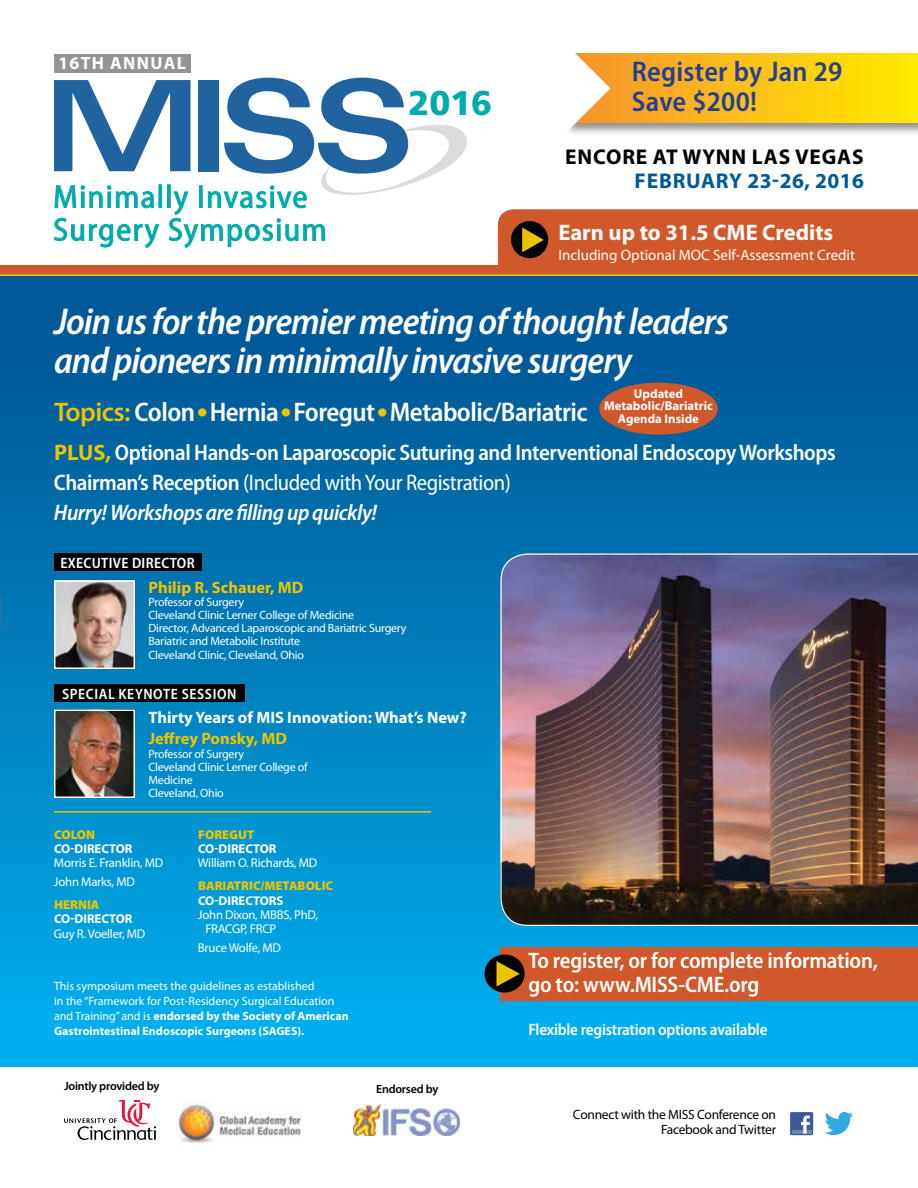
<style>
.page{position:relative;width:918px;height:1188px;background:#fff}
.page>*{position:absolute;margin:0;border:0;box-sizing:border-box;transform-origin:0 0}
.t1{font:italic 600 semi-condensed 37.5px/39px "Myriad Pro";letter-spacing:-.025em;color:#fff}
.t2{font:900 34.2px "Frutiger LT Std";color:#00abac}
.t3{font:600 semi-condensed 28.5px/30px "Myriad Pro";letter-spacing:.01em;color:#25408f}
.t4{font:600 semi-condensed 27px "Myriad Pro";letter-spacing:-.02em;color:#fff}
.t5{font:600 semi-condensed 22.5px/30px "Myriad Pro";letter-spacing:-.02em;color:#fff}
.t6{font:700 22.5px "Myriad Pro";color:#fff}
.t7{font:700 21.45px "Myriad Pro";letter-spacing:.04em;color:#000}
.t8{font:700 21.45px "Myriad Pro";letter-spacing:.02em;color:#005999}
.t9{font:700 17.85px "Myriad Pro";letter-spacing:.08em;color:#fff}
.t10{font:700 16.5px "Myriad Pro";color:#fff}
.t11{font:600 semi-condensed 16.5px "Myriad Pro";letter-spacing:-.015em;color:#fff}
.t12{font:700 16.5px "Myriad Pro";color:#ecc302}
.t13{font:15px "Myriad Pro";color:#fff}
.t14{font:600 semi-condensed 15px "Myriad Pro";letter-spacing:.04em;color:#fff}
.t15{font:600 semi-condensed 15px "Myriad Pro";letter-spacing:.02em;color:#fff}
.t16{font:13.5px/15px "Myriad Pro";letter-spacing:-.02em;color:#000;text-align:right}
.t17{font:12.75px/18.8px "Myriad Pro";letter-spacing:-.02em;color:#fff}
.t18{font:700 12.75px/12.8px "Myriad Pro";color:#fff;text-align:center}
.t19{font:900 12.75px "Myriad Pro";color:#ecc302}
.t20{font:12px/13.2px "Myriad Pro";letter-spacing:-.02em;color:#fff}
.t21{font:12px/15px "Myriad Pro";color:#fff}
.t22{font:600 12px "Myriad Pro";letter-spacing:-.02em;color:#000}
.s1{font-stretch:normal;color:#ecc302}
.s2{font-family:"Universal Std Newswith Comm Pi";font-weight:400;font-stretch:normal;font-size:16.5px;color:#ecc302}
.s3{font-weight:700;font-stretch:normal;color:#ecc302}
.s4{font-weight:400}
.s5{font-style:italic}
.s6{font-weight:700}
</style>
<div class="page">
<div style="left:562px;top:52px;width:356px;height:85px;background:#000;opacity:.45"></div>
<svg style="left:611px;top:54px;width:307px;height:68px;background:#fcc413"></svg>
<svg style="left:562px;top:52px;width:49px;height:85px"></svg>
<div style="left:498px;top:209px;width:420px;height:57px;background:#d1582a"></div>
<div style="left:0;top:270px;width:918px;height:796px;background:linear-gradient(to bottom,#00508e,#00b0ee)"></div>
<img style="left:500px;top:554px;width:418px;height:372px">
<div style="left:54px;top:554px;width:147px;height:18px;background:#000"></div>
<div style="left:54px;top:684px;width:190px;height:18px;background:#000"></div>
<img style="left:57px;top:583px;width:75px;height:83px">
<div style="left:54px;top:580px;width:81px;height:89px;border:2px solid #fff"></div>
<div style="left:0;top:266px;width:918px;height:10px;background:#d1582a"></div>
<svg style="left:54px;top:78px;width:413px;height:170px"></svg>
<div style="left:54px;top:54px;width:137px;height:19px;background:#939598"></div>
<div style="left:500px;top:947px;width:418px;height:54px;background:#d1582a"></div>
<div style="left:485px;top:954px;width:40px;height:39px;border:16px solid #000;border-radius:50%"></div>
<svg style="left:497px;top:961px;width:23px;height:26px"></svg>
<div style="left:790px;top:1112px;width:23px;height:23px;background:#3c5a98"></div>
<hr style="left:792px;top:1130px;width:20px;height:4px;background:#6d85b3">
<svg style="left:801px;top:1115px;width:9px;height:19px"></svg>
<svg style="left:825px;top:1112px;width:28px;height:23px"></svg>
<hr style="left:0;top:275px;width:918px;height:1px;background:#ecc302">
<svg style="left:64px;top:1100px;width:92px;height:40px"></svg>
<img style="left:177px;top:1102px;width:126px;height:42px">
<img style="left:353px;top:1104px;width:107px;height:31px">
<hr style="left:54px;top:811px;width:377px;height:2px;background:#ecc302">
<img style="left:57px;top:713px;width:75px;height:82px">
<div style="left:54px;top:710px;width:81px;height:88px;border:2px solid #fff"></div>
<div style="left:599px;top:383px;width:119px;height:52px;background:#d1582a;border-radius:50%"></div>
<h3 class="t9" style="left:59px;top:51px;width:129px">16TH ANNUAL</h3>
<h2 class="t2" style="left:408px;top:83px;width:85px">2016</h2>
<h3 class="t3" style="left:632px;top:56px;width:212px">Register by Jan 29<br>Save $200!</h3>
<h3 class="t7" style="left:565px;top:143px;width:300px">ENCORE AT WYNN LAS VEGAS</h3>
<h3 class="t8" style="left:635px;top:167px;width:231px">FEBRUARY 23-26, 2016</h3>
<h3 class="t6" style="left:558px;top:218px;width:276px">Earn up to 31.5 CME Credits</h3>
<p class="t13" style="left:558px;top:246px;width:298px">Including Optional MOC Self-Assessment Credit</p>
<h1 class="t1" style="left:54px;top:301px;width:676px">Join us for the premier meeting of thought leaders and pioneers in minimally invasive surgery</h1>
<p class="t18" style="left:604px;top:387px;width:110px">Updated<br>Metabolic/Bariatric<br>Agenda Inside</p>
<h3 class="t4" style="left:54px;top:395px;width:535px"><span class="s1">Topics:</span> Colon <span class="s2">⦁</span> Hernia <span class="s2">⦁</span> Foregut <span class="s2">⦁</span> Metabolic/Bariatric</h3>
<h3 class="t5" style="left:54px;top:437px;width:783px"><span class="s3">PLUS,</span> Optional Hands-on Laparoscopic Suturing and Interventional Endoscopy Workshops<br>Chairman’s Reception <span class="s4">(Included with Your Registration)<br></span><span class="s5">Hurry! Workshops are filling up quickly!</span></h3>
<p class="t15" style="left:61px;top:554px;width:136px">EXECUTIVE DIRECTOR</p>
<h3 class="t12" style="left:148px;top:577px;width:156px">Philip R. Schauer, MD</h3>
<p class="t20" style="left:148px;top:595px;width:260px">Professor of Surgery<br>Cleveland Clinic Lerner College of Medicine<br>Director, Advanced Laparoscopic and Bariatric Surgery Bariatric and Metabolic Institute<br>Cleveland Clinic, Cleveland, Ohio</p>
<p class="t14" style="left:62px;top:684px;width:176px">SPECIAL KEYNOTE SESSION</p>
<h3 class="t10" style="left:148px;top:707px;width:320px">Thirty Years of MIS Innovation: What’s New?</h3>
<h3 class="t12" style="left:148px;top:728px;width:140px">Jeffrey Ponsky, MD</h3>
<p class="t20" style="left:148px;top:747px;width:161px">Professor of Surgery<br>Cleveland Clinic Lerner College of<br>Medicine<br>Cleveland, Ohio</p>
<p class="t19" style="left:54px;top:826px;width:43px">COLON</p>
<p class="t18" style="left:54px;top:842px;width:80px">CO-DIRECTOR</p>
<p class="t17" style="left:54px;top:853px;width:111px">Morris E. Franklin, MD<br>John Marks, MD</p>
<p class="t19" style="left:54px;top:896px;width:47px">HERNIA</p>
<p class="t18" style="left:54px;top:912px;width:80px">CO-DIRECTOR</p>
<p class="t17" style="left:54px;top:924px;width:93px">Guy R. Voeller, MD</p>
<p class="t19" style="left:198px;top:826px;width:58px">FOREGUT</p>
<p class="t18" style="left:198px;top:842px;width:80px">CO-DIRECTOR</p>
<p class="t17" style="left:198px;top:853px;width:121px">William O. Richards, MD</p>
<p class="t19" style="left:198px;top:878px;width:137px">BARIATRIC/METABOLIC</p>
<p class="t18" style="left:198px;top:894px;width:87px">CO-DIRECTORS</p>
<p class="t17" style="left:205px;top:907px;width:114px;line-height:14.2px;text-indent:-7px">John Dixon, MBBS, PhD,<br>FRACGP, FRCP</p>
<p class="t17" style="left:198px;top:938px;width:85px">Bruce Wolfe, MD</p>
<p class="t21" style="left:54px;top:978px;width:296px">This symposium meets the guidelines as established<br>in the “Framework for Post-Residency Surgical Education and Training” and is <span class="s6">endorsed by the Society of American Gastrointestinal Endoscopic Surgeons (SAGES).</span></p>
<p class="t22" style="left:64px;top:1078px;width:97px">Jointly provided by</p>
<p class="t22" style="left:376px;top:1082px;width:64px">Endorsed by</p>
<h3 class="t5" style="left:528px;top:948px;width:351px;line-height:24px">To register, or for complete information, go to: www.MISS-CME.org</h3>
<h3 class="t11" style="left:528px;top:1019px;width:241px">Flexible registration options available</h3>
<p class="t16" style="left:573px;top:1106px;width:205px">Connect with the MISS Conference on<br>Facebook and Twitter</p>
</div>
